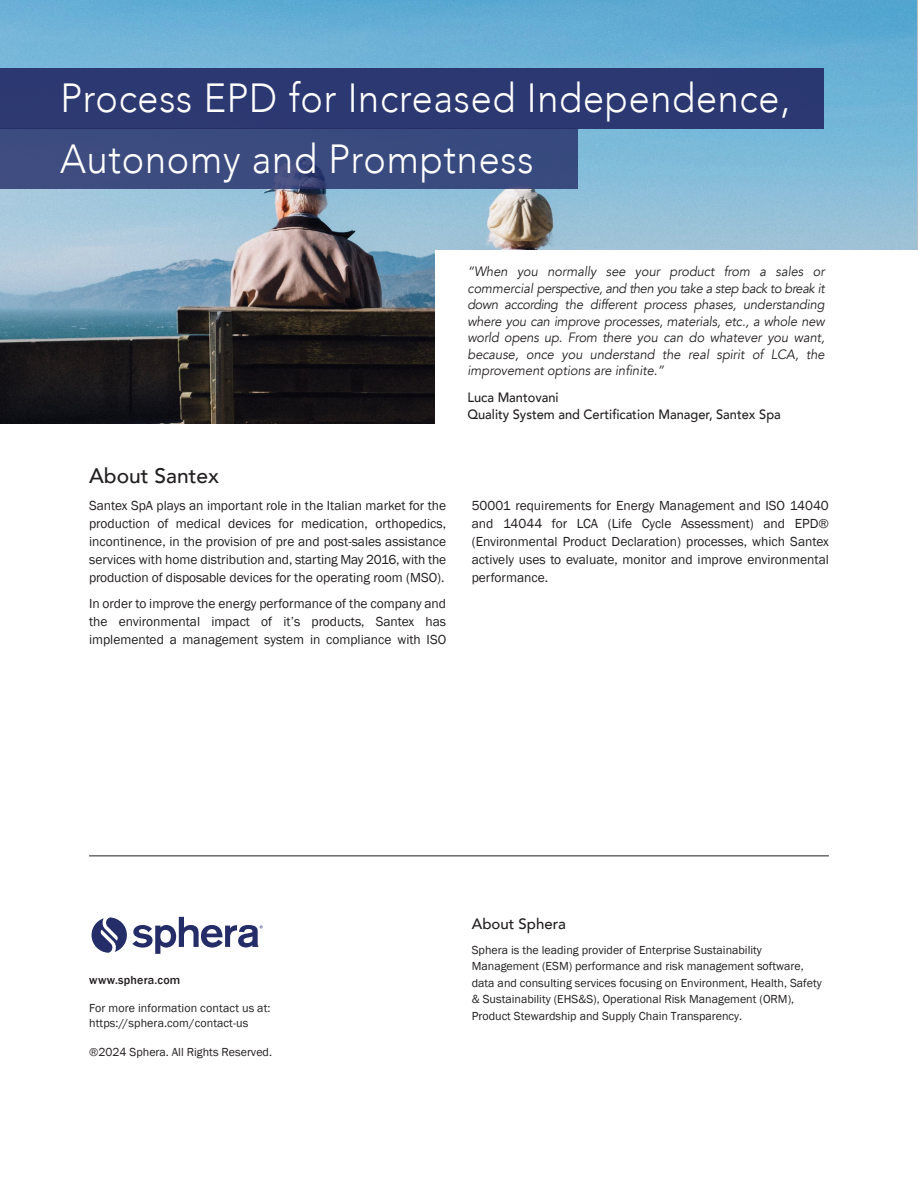
<style>
.page{position:relative;width:918px;height:1188px;background:#fff}
.page>*{position:absolute;margin:0;border:0;box-sizing:border-box;transform-origin:0 0}
.HEADLINE_44_0_neg{font:300 40.65px "Avenir";letter-spacing:.02em;color:#fff;scale:.93 1}
.CROSS_HEADING_14_0{font:500 21px "Avenir";color:#231f20}
.Body{font:500 15px "Avenir";color:#231f20}
.BODY_Narrow_light_9_Abstand_nach_2mm{font:13.5px/18px "Franklin Gothic";color:#231f20;text-align:justify}
.BODY_Narrow_light_9{font:italic 13.5px/16.5px "Avenir";color:#231f20;text-align:justify;scale:.95 1}
.BODY_Narrow_light_9-2{font:500 13.5px "Avenir";color:#231f20;scale:.95 1}
.Body-2{font:12px/16.5px "Franklin Gothic";color:#231f20}
.Footnotes{font:12px/15px "Franklin Gothic";letter-spacing:.005em;color:#231f20}
.Footnotes-2{font:500 12px "Franklin Gothic";letter-spacing:.015em;color:#231f20}
</style>
<div class="page">
<svg style="left:92px;top:917px;width:171px;height:37px"></svg>
<img style="left:0;top:0;width:916px;height:424px">
<div style="left:436px;top:250px;width:482px;height:211px;background:#fff"></div>
<hr style="left:89px;top:855px;width:740px;height:1px;background:#231f20">
<div style="left:0;top:68px;width:824px;height:60px;background:#2c3871"></div>
<div style="left:0;top:128px;width:578px;height:61px;background:#3b4b7f"></div>
<p class="HEADLINE_44_0_neg" style="left:60px;top:74px;width:786px">Process EPD for Increased Independence,</p>
<p class="HEADLINE_44_0_neg" style="left:60px;top:135px;width:510px">Autonomy and Promptness</p>
<p class="BODY_Narrow_light_9" style="left:468px;top:263px;width:377px">“When you normally see your product from a sales or commercial perspective, and then you take a step back to break it down according the different process phases, understanding where you can improve processes, materials, etc., a whole new world opens up. From there you can do whatever you want, because, once you understand the real spirit of LCA, the improvement options are infinite.”</p>
<p class="CROSS_HEADING_14_0" style="left:89px;top:458px;width:131px">About Santex</p>
<p class="BODY_Narrow_light_9_Abstand_nach_2mm" style="left:89px;top:496px;width:359px">Santex SpA plays an important role in the Italian market for the production of medical devices for medication, orthopedics, incontinence, in the provision of pre and post-sales assistance services with home distribution and, starting May 2016, with the production of disposable devices for the operating room (MSO).</p>
<p class="BODY_Narrow_light_9_Abstand_nach_2mm" style="left:89px;top:595px;width:359px">In order to improve the energy performance of the company and the environmental impact of it’s products, Santex has implemented a management system in compliance with ISO</p>
<p class="BODY_Narrow_light_9-2" style="left:468px;top:386px;width:98px">Luca Mantovani</p>
<p class="BODY_Narrow_light_9-2" style="left:468px;top:402px;width:331px">Quality System and Certification Manager, Santex Spa</p>
<p class="BODY_Narrow_light_9_Abstand_nach_2mm" style="left:472px;top:496px;width:359px">50001 requirements for Energy Management and ISO 14040 and 14044 for LCA (Life Cycle Assessment) and EPD® (Environmental Product Declaration) processes, which Santex actively uses to evaluate, monitor and improve environmental performance.</p>
<p class="Footnotes-2" style="left:89px;top:972px;width:93px">www.sphera.com</p>
<p class="Footnotes" style="left:89px;top:1001px;width:183px">For more information contact us at: https://sphera.com/contact-us</p>
<p class="Footnotes" style="left:89px;top:1044px;width:184px">®2024 Sphera. All Rights Reserved.</p>
<p class="Body" style="left:472px;top:911px;width:96px">About Sphera</p>
<p class="Body-2" style="left:472px;top:942px;width:352px">Sphera is the leading provider of Enterprise Sustainability Management (ESM) performance and risk management software, data and consulting services focusing on Environment, Health, Safety &amp; Sustainability (EHS&amp;S), Operational Risk Management (ORM), Product Stewardship and Supply Chain Transparency.</p>
</div>
